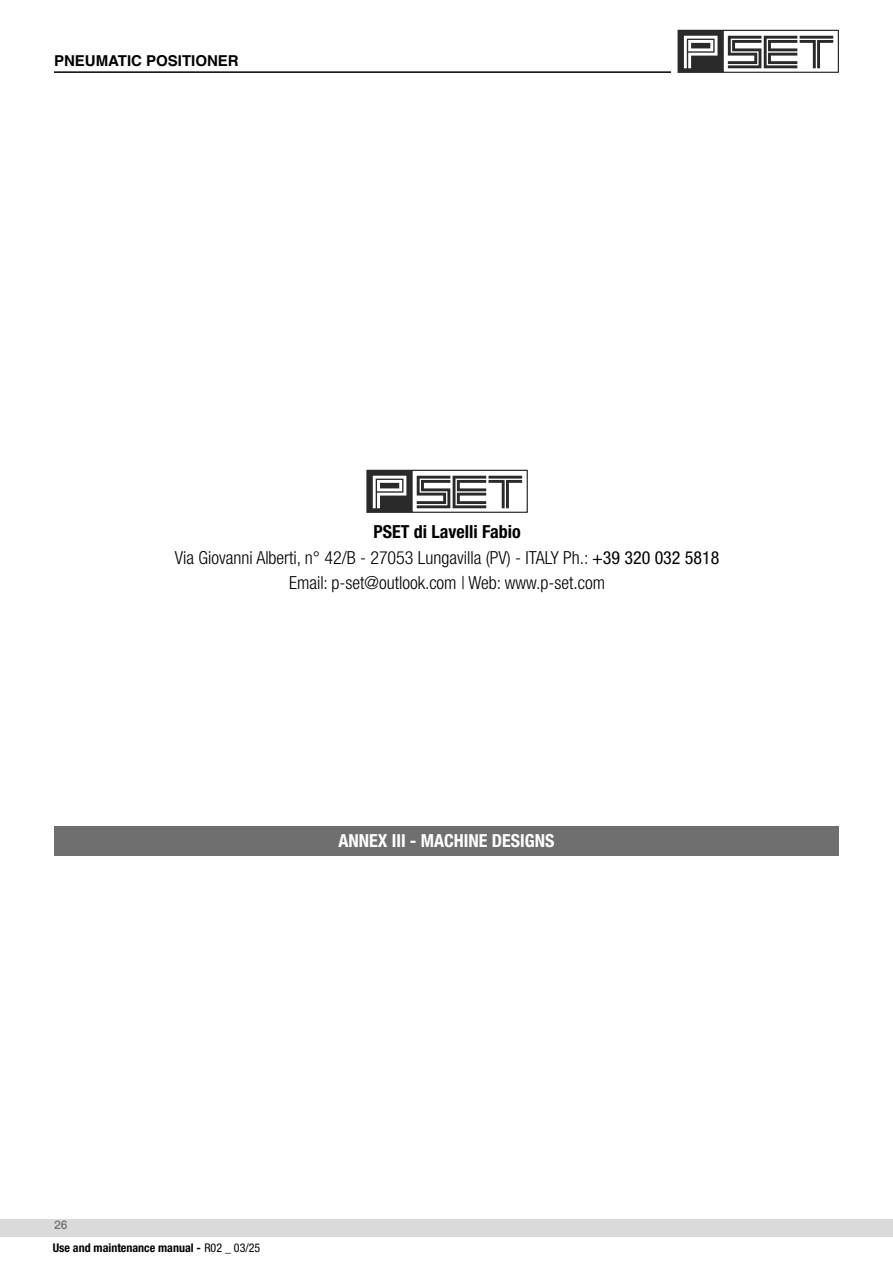
<style>
.page{position:relative;width:893px;height:1263px;background:#fff}
.page>*{position:absolute;margin:0;border:0;box-sizing:border-box;transform-origin:0 0}
.t1{font:300 condensed 18px/25.8px "Helvetica Neue";color:#000;text-align:center}
.t2{font:700 condensed 18px "Helvetica Neue";color:#fff}
.t3{font:700 15px "Helvetica";color:#000}
.t4{font:700 condensed 12px/23.2px "Helvetica Neue";color:#000}
.s1{font-weight:700}
.s2{font-weight:400}
.s3{font-weight:500;font-stretch:normal;color:#706f6f}
</style>
<div class="page">
<div style="left:0;top:1219px;width:893px;height:17px;background:#dadada"></div>
<svg style="left:677px;top:30px;width:45px;height:43px"></svg>
<div style="left:722px;top:30px;width:117px;height:43px;border:1px solid #2a2a2b"></div>
<svg style="left:684px;top:36px;width:33px;height:32px"></svg>
<svg style="left:728px;top:36px;width:105px;height:32px"></svg>
<hr style="left:54px;top:71px;width:617px;height:2px;background:#000">
<svg style="left:366px;top:470px;width:45px;height:43px"></svg>
<div style="left:411px;top:470px;width:117px;height:43px;border:1px solid #2a2a2b"></div>
<svg style="left:373px;top:476px;width:33px;height:32px"></svg>
<svg style="left:417px;top:476px;width:105px;height:32px"></svg>
<div style="left:54px;top:826px;width:785px;height:30px;background:#706f6f"></div>
<p class="t3" style="left:54px;top:52px;width:186px">PNEUMATIC POSITIONER</p>
<p class="t1" style="left:175px;top:518px;width:546px"><span class="s1">PSET di Lavelli Fabio<br></span>Via Giovanni Alberti, n° 42/B - 27053 Lungavilla (PV) - ITALY Ph.: <span class="s2">+39 320 032 5818<br></span>Email: p-set@outlook.com | Web: www.p-set.com</p>
<p class="t2" style="left:338px;top:830px;width:218px">ANNEX III - MACHINE DESIGNS</p>
<p class="t4" style="left:53px;top:1213px;width:209px"><span class="s3">26<br></span>Use and maintenance manual - <span class="s2">R02 _ 03/25</span></p>
</div>
